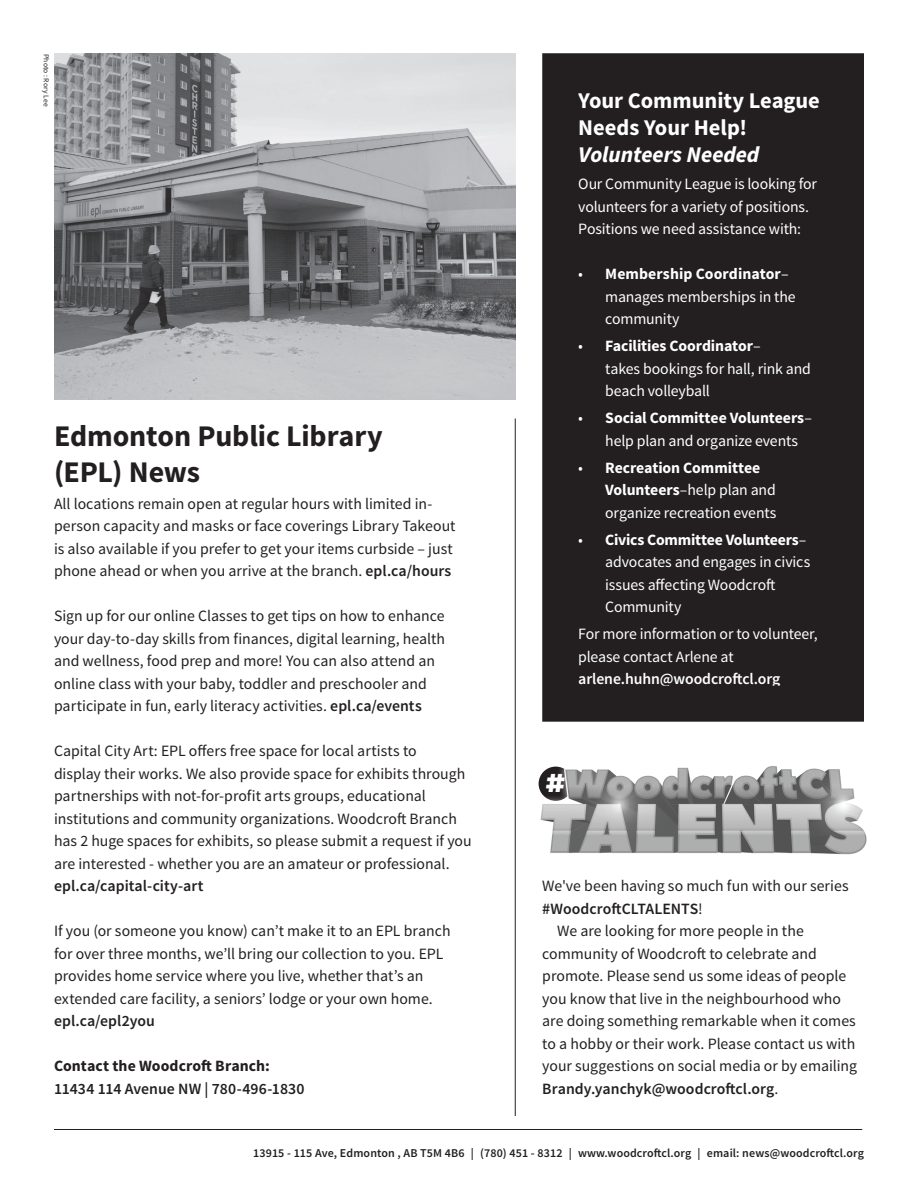
<style>
.page{position:relative;width:918px;height:1188px;background:#fff}
.page>*{position:absolute;margin:0;border:0;box-sizing:border-box;transform-origin:0 0}
.t1{font:700 30px/36px "Source Sans Pro";letter-spacing:-.005em;color:#231f20}
.t2{font:25.8px "Peace Sans";color:#fff}
.t3{font:700 22.5px/27px "Source Sans Pro";color:#fff}
.t4{font:italic 700 22.5px "Source Sans Pro";color:#fff}
.t5{font:15.75px/22.5px "Source Sans Pro";color:#231f20}
.t6{font:15.75px/22.5px "Source Sans Pro";letter-spacing:-.01em;color:#fff}
.t7{font:600 15.75px "Source Sans Pro";letter-spacing:.005em;color:#231f20}
.t8{font:600 15.75px "Source Sans Pro";letter-spacing:-.005em;color:#fff}
.t9{font:700 15.75px "Source Sans Pro";letter-spacing:.005em;color:#231f20}
.t10{font:600 12px "Source Sans Pro";letter-spacing:.01em;color:#231f20}
.t11{font:7.5px "Source Sans Pro";letter-spacing:.02em;color:#231f20}
.s1{font-weight:600}
.s2{font-weight:700}
.s3{font-weight:400}
</style>
<div class="page">
<hr style="left:54px;top:1129px;width:808px;height:1px;background:#231f20">
<div style="left:560px;top:71px;width:286px;height:633px;background:#231f20"></div>
<div style="left:542px;top:53px;width:322px;height:669px;border:36px solid #231f20"></div>
<img style="left:54px;top:53px;width:461px;height:347px">
<img style="left:538px;top:766px;width:329px;height:89px">
<hr style="left:515px;top:418px;width:1px;height:698px;background:#231f20">
<p class="t11" style="left:51px;top:54px;width:54px;rotate:90deg">Photo : Rory Lee</p>
<h1 class="t1" style="left:54px;top:419px;width:330px">Edmonton Public Library (EPL) News</h1>
<p class="t5" style="left:54px;top:492px;width:403px">All locations remain open at regular hours with limited in&shy;person capacity and masks or face coverings Library Takeout is also available if you prefer to get your items curbside – just phone ahead or when you arrive at the branch. <span class="s1">epl.ca/hours</span></p>
<p class="t5" style="left:54px;top:605px;width:393px">Sign up for our online Classes to get tips on how to enhance your day-to-day skills from finances, digital learning, health and wellness, food prep and more! You can also attend an online class with your baby, toddler and preschooler and participate in fun, early literacy activities. <span class="s1">epl.ca/events</span></p>
<p class="t5" style="left:54px;top:740px;width:419px">Capital City Art: EPL offers free space for local artists to<br>display their works. We also provide space for exhibits through partnerships with not-for-profit arts groups, educational institutions and community organizations. Woodcroft Branch has 2 huge spaces for exhibits, so please submit a request if you are interested - whether you are an amateur or professional.</p>
<p class="t7" style="left:54px;top:876px;width:151px">epl.ca/capital-city-art</p>
<p class="t5" style="left:54px;top:920px;width:398px">If you (or someone you know) can’t make it to an EPL branch for over three months, we’ll bring our collection to you. EPL provides home service where you live, whether that’s an extended care facility, a seniors’ lodge or your own home.</p>
<p class="t7" style="left:54px;top:1011px;width:103px">epl.ca/epl2you</p>
<p class="t9" style="left:54px;top:1056px;width:218px">Contact the Woodcroft Branch:</p>
<p class="t7" style="left:54px;top:1078px;width:252px">11434 114 Avenue NW | 780-496-1830</p>
<h3 class="t3" style="left:578px;top:88px;width:243px">Your Community League<br>Needs Your Help!</h3>
<h3 class="t4" style="left:578px;top:139px;width:183px">Volunteers Needed</h3>
<p class="t6" style="left:578px;top:173px;width:240px">Our Community League is looking for volunteers for a variety of positions.<br>Positions we need assistance with:</p>
<p class="t6" style="left:605px;top:263px;width:192px;text-indent:-27px">• <span class="s2">Membership Coordinator</span>– manages memberships in the community</p>
<p class="t6" style="left:605px;top:335px;width:207px;text-indent:-27px">• <span class="s2">Facilities Coordinator</span>–<br>takes bookings for hall, rink and beach volleyball</p>
<p class="t6" style="left:605px;top:407px;width:208px;text-indent:-27px">• <span class="s2">Social Committee Volunteers</span>– help plan and organize events</p>
<p class="t6" style="left:605px;top:456px;width:173px;text-indent:-27px">• <span class="s2">Recreation Committee<br>Volunteers</span>–help plan and organize recreation events</p>
<p class="t6" style="left:605px;top:528px;width:207px;text-indent:-27px">• <span class="s2">Civics Committee Volunteers</span>– advocates and engages in civics issues affecting Woodcroft<br>Community</p>
<p class="t6" style="left:578px;top:623px;width:241px">For more information or to volunteer, please contact Arlene at</p>
<p class="t8" style="left:578px;top:669px;width:204px">arlene.huhn@woodcroftcl.org</p>
<h2 class="t2" style="left:546px;top:766px;width:21px">#</h2>
<p class="t5" style="left:542px;top:875px;width:308px">We've been having so much fun with our series</p>
<p class="t7" style="left:542px;top:898px;width:162px">#WoodcroftCLTALENTS<span class="s3">!</span></p>
<p class="t5" style="left:557px;top:920px;width:248px">We are looking for more people in the</p>
<p class="t5" style="left:542px;top:942px;width:276px">community of Woodcroft to celebrate and</p>
<p class="t5" style="left:542px;top:965px;width:306px">promote. Please send us some ideas of people</p>
<p class="t5" style="left:542px;top:987px;width:300px">you know that live in the neighbourhood who</p>
<p class="t5" style="left:542px;top:1010px;width:315px">are doing something remarkable when it comes</p>
<p class="t5" style="left:542px;top:1032px;width:315px">to a hobby or their work. Please contact us with</p>
<p class="t5" style="left:542px;top:1055px;width:316px">your suggestions on social media or by emailing</p>
<p class="t7" style="left:542px;top:1078px;width:238px">Brandy.yanchyk@woodcroftcl.org<span class="s3">.</span></p>
<p class="t10" style="left:253px;top:1145px;width:612px">13915 - 115 Ave, Edmonton , AB T5M 4B6 | (780) 451 - 8312 | www.woodcroftcl.org | email: news@woodcroftcl.org</p>
</div>
